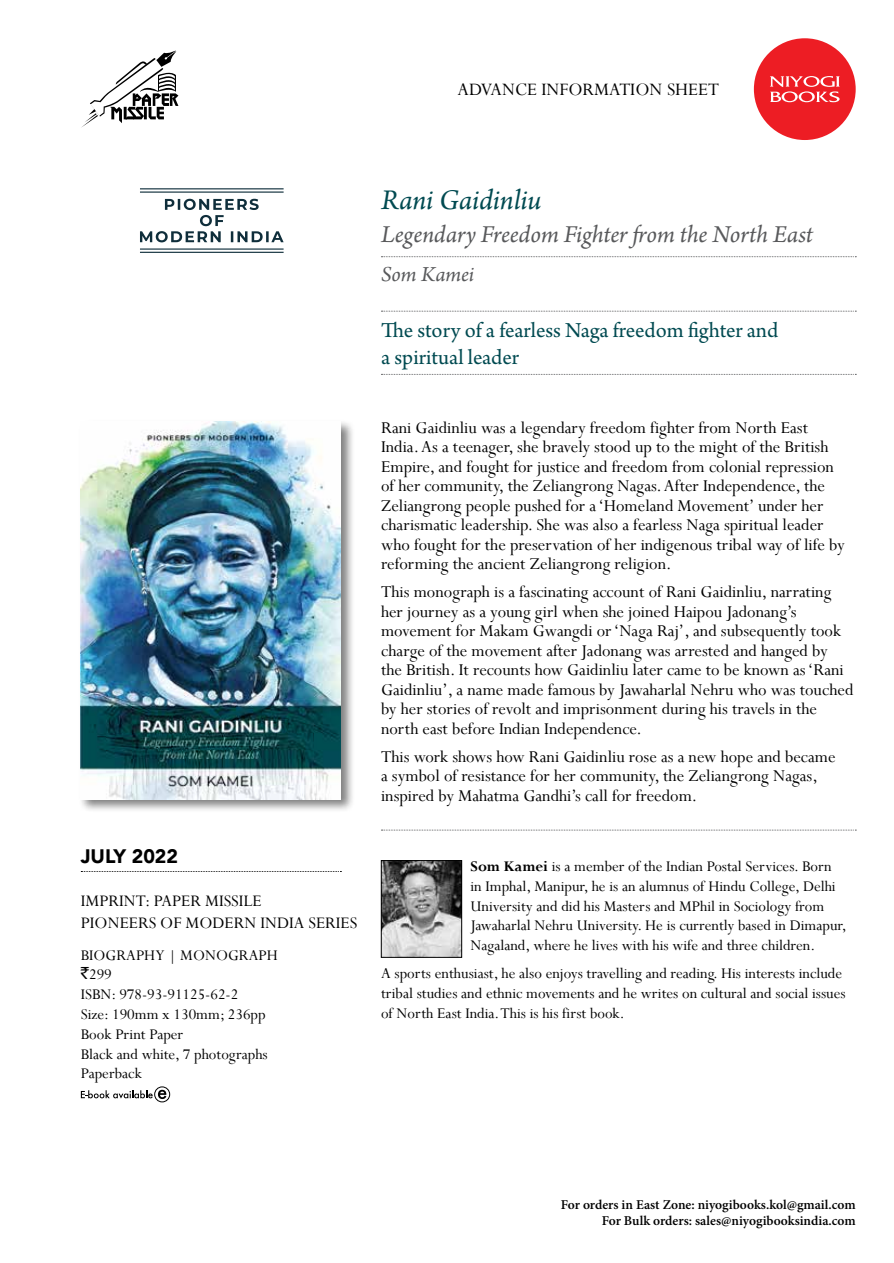
<style>
.page{position:relative;width:894px;height:1263px;background:#fff}
.page>*{position:absolute;margin:0;border:0;box-sizing:border-box;transform-origin:0 0}
.t1{font:italic 30px "Arno Pro";letter-spacing:-.005em;color:#004a51}
.t2{font:italic 25.5px "Arno Pro";letter-spacing:-.005em;color:#58595b}
.t3{font:22.5px/27px "Arno Pro";color:#004a51}
.t4{font:italic 22.5px "Arno Pro";color:#58595b}
.t5{font:19.5px "Perpetua";color:#000}
.t6{font:900 19.5px "Avenir";color:#000}
.t7{font:18.45px/19.5px "Perpetua";color:#000}
.t8{font:18px/21.6px "Perpetua";color:#000}
.t9{font:16.5px/19.8px "Perpetua";color:#000}
.t10{font:600 13.5px/16.2px "Minion Pro";color:#000;text-align:right}
.s1{font-family:"Rupee Foradian"}
.s2{font-weight:700}
</style>
<div class="page">
<svg style="left:381px;top:829px;width:475px;height:1px"></svg>
<svg style="left:381px;top:311px;width:475px;height:1px"></svg>
<svg style="left:381px;top:374px;width:475px;height:1px"></svg>
<svg style="left:381px;top:256px;width:475px;height:1px"></svg>
<div style="left:753px;top:38px;width:102px;height:102px;background:#ed1d24;border-radius:50%"></div>
<svg style="left:770px;top:76px;width:69px;height:26px"></svg>
<svg style="left:81px;top:51px;width:97px;height:77px"></svg>
<div style="left:79px;top:419px;width:275px;height:394px;background:#000;opacity:.5"></div>
<img style="left:81px;top:421px;width:259px;height:378px">
<svg style="left:81px;top:871px;width:260px;height:1px"></svg>
<svg style="left:140px;top:199px;width:143px;height:43px"></svg>
<hr style="left:140px;top:191px;width:143px;height:2px;background:#0f2e3b">
<hr style="left:140px;top:188px;width:143px;height:1px;background:#0f2e3b">
<hr style="left:140px;top:252px;width:143px;height:1px;background:#0f2e3b">
<hr style="left:140px;top:248px;width:143px;height:2px;background:#0f2e3b">
<div style="left:154px;top:1086px;width:16px;height:16px;border:1px solid #000;border-radius:50%"></div>
<svg style="left:81px;top:1089px;width:85px;height:10px"></svg>
<img style="left:383px;top:862px;width:77px;height:93px">
<div style="left:381px;top:860px;width:81px;height:97px;border:1px solid #000"></div>
<p class="t5" style="left:457px;top:77px;width:263px">ADVANCE INFORMATION SHEET</p>
<p class="t6" style="left:81px;top:839px;width:99px">JULY 2022</p>
<p class="t8" style="left:81px;top:889px;width:278px">IMPRINT: PAPER MISSILE<br>PIONEERS OF MODERN INDIA SERIES</p>
<p class="t9" style="left:81px;top:944px;width:198px">BIOGRAPHY | MONOGRAPH <span class="s1">`</span>299<br>ISBN: 978-93-91125-62-2<br>Size: 190mm x 130mm; 236pp<br>Book Print Paper<br>Black and white, 7 photographs<br>Paperback</p>
<h1 class="t1" style="left:381px;top:182px;width:162px">Rani Gaidinliu</h1>
<h2 class="t2" style="left:381px;top:219px;width:433px">Legendary Freedom Fighter from the North East</h2>
<p class="t4" style="left:381px;top:261px;width:95px">Som Kamei</p>
<p class="t3" style="left:381px;top:318px;width:399px">The story of a fearless Naga freedom fighter and a spiritual leader</p>
<p class="t7" style="left:381px;top:417px;width:465px">Rani Gaidinliu was a legendary freedom fighter from North East India. As a teenager, she bravely stood up to the might of the British Empire, and fought for justice and freedom from colonial repression of her community, the Zeliangrong Nagas. After Independence, the Zeliangrong people pushed for a ‘Homeland Movement’ under her charismatic leadership. She was also a fearless Naga spiritual leader who fought for the preservation of her indigenous tribal way of life by reforming the ancient Zeliangrong religion.</p>
<p class="t7" style="left:381px;top:582px;width:474px">This monograph is a fascinating account of Rani Gaidinliu, narrating her journey as a young girl when she joined Haipou Jadonang’s movement for Makam Gwangdi or ‘Naga Raj’, and subsequently took charge of the movement after Jadonang was arrested and hanged by<br>the British. It recounts how Gaidinliu later came to be known as ‘Rani Gaidinliu’, a name made famous by Jawaharlal Nehru who was touched by her stories of revolt and imprisonment during his travels in the north east before Indian Independence.</p>
<p class="t7" style="left:381px;top:746px;width:456px">This work shows how Rani Gaidinliu rose as a new hope and became a symbol of resistance for her community, the Zeliangrong Nagas, inspired by Mahatma Gandhi’s call for freedom.</p>
<p class="t9" style="left:470px;top:856px;width:377px"><span class="s2">Som Kamei</span> is a member of the Indian Postal Services. Born in Imphal, Manipur, he is an alumnus of Hindu College, Delhi University and did his Masters and MPhil in Sociology from Jawaharlal Nehru University. He is currently based in Dimapur, Nagaland, where he lives with his wife and three children.</p>
<p class="t9" style="left:381px;top:963px;width:466px">A sports enthusiast, he also enjoys travelling and reading. His interests include tribal studies and ethnic movements and he writes on cultural and social issues of North East India. This is his first book.</p>
<p class="t10" style="left:560px;top:1196px;width:296px">For orders in East Zone: niyogibooks.kol@gmail.com<br>For Bulk orders: sales@niyogibooksindia.com</p>
</div>
